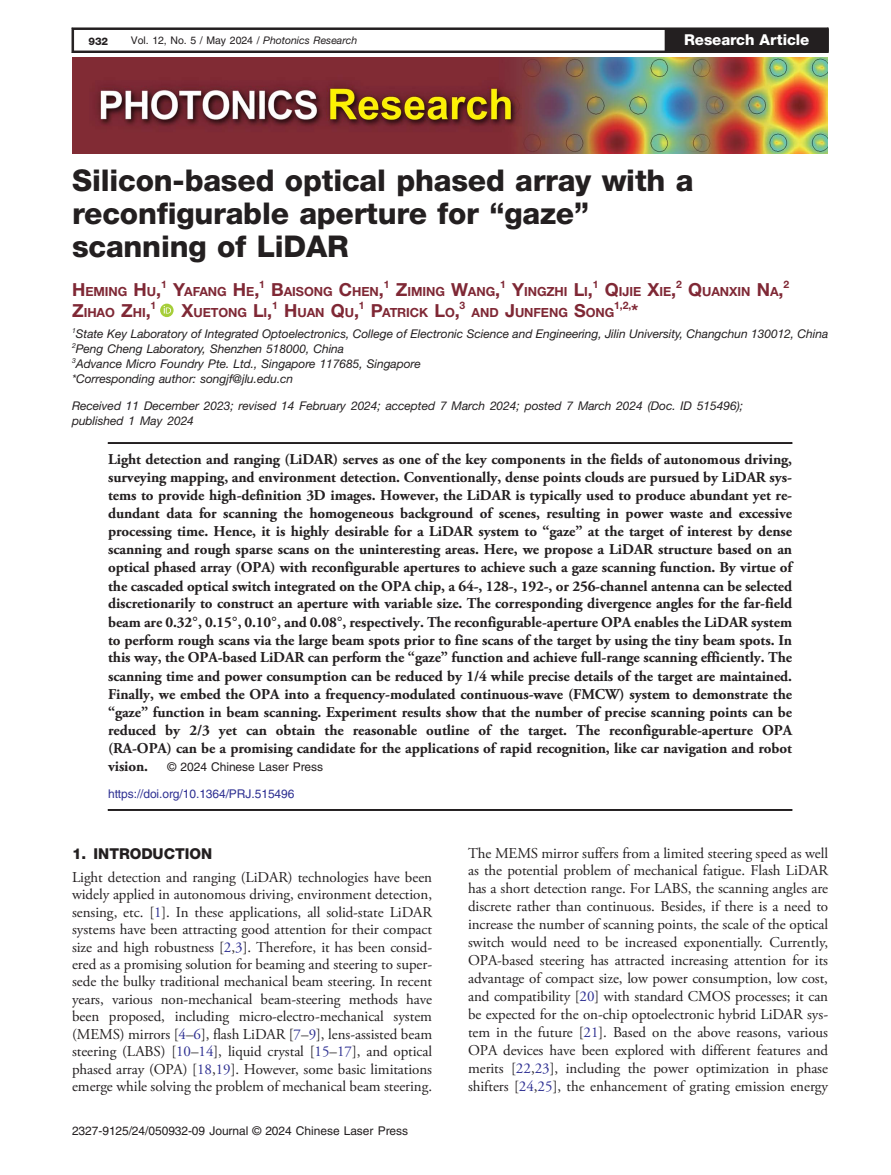
<style>
.page{position:relative;width:891px;height:1175px;background:#fff}
.page>*{position:absolute;margin:0;border:0;box-sizing:border-box;transform-origin:0 0}
.t1{font:30px/33px "Adv O Tfbba 3 ace.B";color:#231f20}
.t2{font:15px/18px "Adv OT97231 e 80.B";color:#231f20;text-align:justify}
.t3{font:15px/17.9px "Adv OT635 f 2 c 37";color:#231f20;text-align:justify}
.t4{font:15px "Adv O Tfbba 3 ace.B";color:#fff}
.t5{font:15px "Adv O Tfbba 3 ace.B";color:#231f20}
.t6{font:12.6px/21px "Adv OT34 fe 1490.B";color:#7f2835}
.t7{font:12px/15px "Adv TT5 e 880 a 50.I";color:#231f20}
.t8{font:12px "Adv T Tc 31 abc 20";color:#231f20}
.t9{font:12px "Adv OT3 a 037357.I";color:#231f20}
.t10{font:12px "Adv T Tc 31 abc 20";color:#2e3092}
.t11{font:10.5px "Adv T Tc 31 abc 20";color:#231f20}
.t12{font:10.5px "Adv O Tfbba 3 ace.B";color:#231f20}
.t13{font:10.35px "Adv OT34 fe 1490.B";color:#7f2835}
.s1{font-family:"Adv TT5 e 880 a 50.I"}
.s2{font-style:inherit}
.s3{font-size:18px}
.s4{font-family:"Adv OT8 b 40 f 9 c 2.B"}
.s5{color:#2e3092}
</style>
<div class="page">
<svg style="left:160px;top:304px;width:14px;height:13px"></svg>
<svg style="left:164px;top:306px;width:7px;height:7px"></svg>
<hr style="left:108px;top:442px;width:684px;height:1px;background:#231f20">
<hr style="left:108px;top:809px;width:684px;height:1px;background:#231f20">
<img style="left:72px;top:57px;width:756px;height:97px">
<svg style="left:71px;top:27px;width:758px;height:26px"></svg>
<div style="left:665px;top:29px;width:163px;height:22px;background:#231f20"></div>
<p class="t12" style="left:89px;top:37px;width:21px">932</p>
<p class="t11" style="left:131px;top:36px;width:228px">Vol. 12, No. 5 / May 2024 / <span class="s1">Photonics Research</span></p>
<p class="t4" style="left:684px;top:35px;width:127px">Research Article</p>
<h1 class="t1" style="left:72px;top:166px;width:623px">Silicon-based optical phased array with a reconfigurable aperture for <span class="s2">“</span>gaze<span class="s2">” </span>scanning of LiDAR</h1>
<p class="t6" style="left:72px;top:281px;width:719px"><span class="s3">H</span>EMING <span class="s3">H</span>U<span class="s3">,</span><sup>1</sup> <span class="s3">Y</span>AFANG <span class="s3">H</span>E<span class="s3">,</span><sup>1</sup> <span class="s3">B</span>AISONG <span class="s3">C</span>HEN<span class="s3">,</span><sup>1</sup> <span class="s3">Z</span>IMING <span class="s3">W</span>ANG<span class="s3">,</span><sup>1</sup> <span class="s3">Y</span>INGZHI <span class="s3">L</span>I<span class="s3">,</span><sup>1</sup> <span class="s3">Q</span>IJIE <span class="s3">X</span>IE<span class="s3">,</span><sup>2</sup> <span class="s3">Q</span>UANXIN <span class="s3">N</span>A<span class="s3">,</span><sup>2<br></sup><span class="s3">Z</span>IHAO <span class="s3">Z</span>HI<span class="s3">,</span><sup>1</sup></p>
<p class="t6" style="left:181px;top:302px;width:285px"><span class="s3">X</span>UETONG <span class="s3">L</span>I<span class="s3">,</span><sup>1</sup> <span class="s3">H</span>UAN <span class="s3">Q</span>U<span class="s3">,</span><sup>1</sup> <span class="s3">P</span>ATRICK <span class="s3">L</span>O<span class="s3">,</span><sup>3</sup></p>
<p class="t6" style="left:472px;top:302px;width:144px">AND <span class="s3">J</span>UNFENG <span class="s3">S</span>ONG</p>
<p class="t13" style="left:614px;top:300px;width:26px">1,2,<span class="s3">*</span></p>
<p class="t7" style="left:72px;top:327px;width:758px"><sup>1</sup>State Key Laboratory of Integrated Optoelectronics, College of Electronic Science and Engineering, Jilin University, Changchun 130012, China<br><sup>2</sup>Peng Cheng Laboratory, Shenzhen 518000, China<br><sup>3</sup>Advance Micro Foundry Pte. Ltd., Singapore 117685, Singapore</p>
<p class="t9" style="left:72px;top:374px;width:223px">*Corresponding author: songjf@jlu.edu.cn</p>
<p class="t7" style="left:72px;top:399px;width:672px">Received 11 December 2023; revised 14 February 2024; accepted 7 March 2024; posted 7 March 2024 (Doc. ID 515496); published 1 May 2024</p>
<p class="t2" style="left:108px;top:452px;width:686px">Light detection and ranging (LiDAR) serves as one of the key components in the fields of autonomous driving, surveying mapping, and environment detection. Conventionally, dense points clouds are pursued by LiDAR sys&shy;tems to provide high-definition 3D images. However, the LiDAR is typically used to produce abundant yet re&shy;dundant data for scanning the homogeneous background of scenes, resulting in power waste and excessive processing time. Hence, it is highly desirable for a LiDAR system to <span class="s2">“</span>gaze<span class="s2">”</span> at the target of interest by dense scanning and rough sparse scans on the uninteresting areas. Here, we propose a LiDAR structure based on an optical phased array (OPA) with reconfigurable apertures to achieve such a gaze scanning function. By virtue of the cascaded optical switch integrated on the OPA chip, a 64-, 128-, 192-, or 256-channel antenna can be selected discretionarily to construct an aperture with variable size. The corresponding divergence angles for the far-field beam are 0.32<span class="s4">°</span>, 0.15<span class="s4">°</span>, 0.10<span class="s4">°</span>, and 0.08<span class="s4">°</span>, respectively. The reconfigurable-aperture OPA enables the LiDAR system to perform rough scans via the large beam spots prior to fine scans of the target by using the tiny beam spots. In this way, the OPA-based LiDAR can perform the <span class="s2">“</span>gaze<span class="s2">”</span> function and achieve full-range scanning efficiently. The scanning time and power consumption can be reduced by 1/4 while precise details of the target are maintained.<br>Finally, we embed the OPA into a frequency-modulated continuous-wave (FMCW) system to demonstrate the <span class="s2">“</span>gaze<span class="s2">”</span> function in beam scanning. Experiment results show that the number of precise scanning points can be reduced by 2/3 yet can obtain the reasonable outline of the target. The reconfigurable-aperture OPA (RA-OPA) can be a promising candidate for the applications of rapid recognition, like car navigation and robot vision.</p>
<p class="t8" style="left:168px;top:762px;width:157px">© 2024 Chinese Laser Press</p>
<p class="t10" style="left:108px;top:789px;width:188px">https://doi.org/10.1364/PRJ.515496</p>
<p class="t5" style="left:72px;top:848px;width:142px">1. INTRODUCTION</p>
<p class="t3" style="left:72px;top:869px;width:362px;line-height:17.4px">Light detection and ranging (LiDAR) technologies have been widely applied in autonomous driving, environment detection, sensing, etc. [<span class="s5">1</span>]. In these applications, all solid-state LiDAR systems have been attracting good attention for their compact size and high robustness [<span class="s5">2</span>,<span class="s5">3</span>]. Therefore, it has been consid&shy;ered as a promising solution for beaming and steering to super&shy;sede the bulky traditional mechanical beam steering. In recent years, various non-mechanical beam-steering methods have been proposed, including micro-electro-mechanical system (MEMS) mirrors [<span class="s5">4</span><span class="s2">–</span><span class="s5">6</span>], flash LiDAR [<span class="s5">7</span><span class="s2">–</span><span class="s5">9</span>], lens-assisted beam steering (LABS) [<span class="s5">10</span><span class="s2">–</span><span class="s5">14</span>], liquid crystal [<span class="s5">15</span><span class="s2">–</span><span class="s5">17</span>], and optical phased array (OPA) [<span class="s5">18</span>,<span class="s5">19</span>]. However, some basic limitations emerge while solving the problem of mechanical beam steering.</p>
<p class="t8" style="left:72px;top:1125px;width:338px">2327-9125/24/050932-09 Journal © 2024 Chinese Laser Press</p>
<p class="t3" style="left:468px;top:845px;width:362px">The MEMS mirror suffers from a limited steering speed as well as the potential problem of mechanical fatigue. Flash LiDAR has a short detection range. For LABS, the scanning angles are discrete rather than continuous. Besides, if there is a need to increase the number of scanning points, the scale of the optical switch would need to be increased exponentially. Currently, OPA-based steering has attracted increasing attention for its advantage of compact size, low power consumption, low cost, and compatibility [<span class="s5">20</span>] with standard CMOS processes; it can be expected for the on-chip optoelectronic hybrid LiDAR sys&shy;tem in the future [<span class="s5">21</span>]. Based on the above reasons, various OPA devices have been explored with different features and merits [<span class="s5">22</span>,<span class="s5">23</span>], including the power optimization in phase shifters [<span class="s5">24</span>,<span class="s5">25</span>], the enhancement of grating emission energy</p>
</div>
